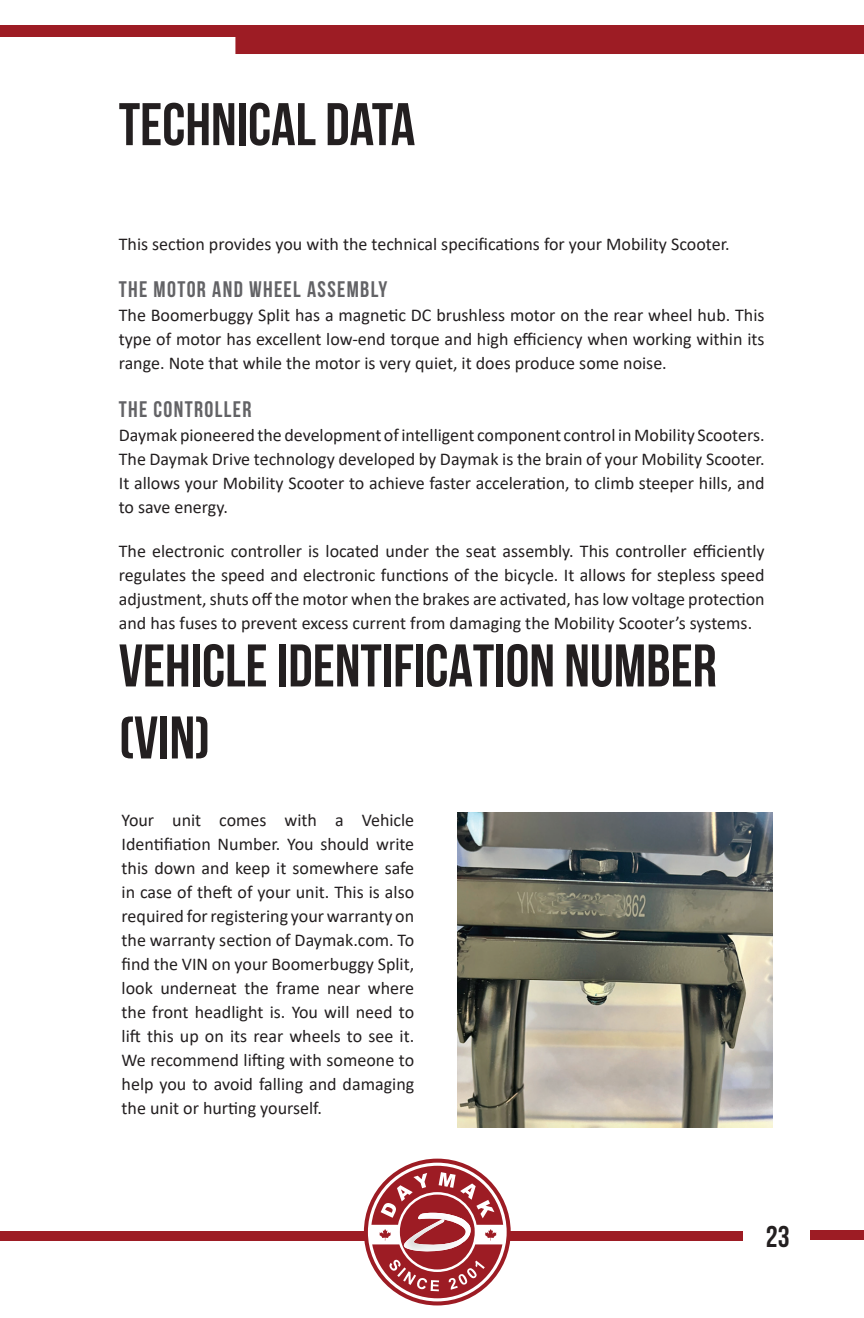
<style>
.page{position:relative;width:864px;height:1318px;background:#fff}
.page>*{position:absolute;margin:0;border:0;box-sizing:border-box;transform-origin:0 0}
.t1{font:700 60px/72px "Bebas Neue";color:#231f20}
.t2{font:700 30px "Bebas Neue";color:#231f20}
.t3{font:700 22.5px "Bebas Neue";letter-spacing:.06em;color:#636366}
.t4{font:18px/24px "Calibri";color:#231f20;text-align:justify}
</style>
<div class="page">
<div style="left:0;top:1230px;width:742px;height:10px;background:#9d1c24"></div>
<svg style="left:364px;top:1158px;width:147px;height:147px"></svg>
<svg style="left:368px;top:1162px;width:139px;height:139px"></svg>
<div style="left:810px;top:1230px;width:54px;height:10px;background:#9d1c24"></div>
<div style="left:235px;top:36px;width:629px;height:18px;background:#9d1c24"></div>
<div style="left:0;top:25px;width:864px;height:11px;background:#9d1c24"></div>
<img style="left:458px;top:812px;width:315px;height:315px">
<h1 class="t1" style="left:119px;top:88px;width:298px">TECHNICAL DATA</h1>
<p class="t4" style="left:119px;top:232px;width:612px">This section provides you with the technical specifications for your Mobility Scooter.</p>
<p class="t3" style="left:119px;top:277px;width:270px">THE MOTOR AND WHEEL ASSEMBLY</p>
<p class="t4" style="left:119px;top:303px;width:647px">The Boomerbuggy Split has a magnetic DC brushless motor on the rear wheel hub. This type of motor has excellent low-end torque and high efficiency when working within its range. Note that while the motor is very quiet, it does produce some noise.</p>
<p class="t3" style="left:119px;top:396px;width:134px">THE CONTROLLER</p>
<p class="t4" style="left:119px;top:422px;width:647px">Daymak pioneered the development of intelligent component control in Mobility Scooters.<br>The Daymak Drive technology developed by Daymak is the brain of your Mobility Scooter.<br>It allows your Mobility Scooter to achieve faster acceleration, to climb steeper hills, and to save energy.</p>
<p class="t4" style="left:119px;top:538px;width:647px">The electronic controller is located under the seat assembly. This controller efficiently regulates the speed and electronic functions of the bicycle. It allows for stepless speed adjustment, shuts off the motor when the brakes are activated, has low voltage protection and has fuses to prevent excess current from damaging the Mobility Scooter’s systems.</p>
<h1 class="t1" style="left:119px;top:629px;width:600px">VEHICLE IDENTIFICATION NUMBER (VIN)</h1>
<p class="t4" style="left:122px;top:807px;width:294px">Your unit comes with a Vehicle Identifiation Number. You should write this down and keep it somewhere safe in case of theft of your unit. This is also required for registering your warranty on the warranty section of Daymak.com. To find the VIN on your Boomerbuggy Split, look underneat the frame near where the front headlight is. You will need to lift this up on its rear wheels to see it.<br>We recommend lifting with someone to help you to avoid falling and damaging the unit or hurting yourself.</p>
<h2 class="t2" style="left:766px;top:1220px;width:25px">23</h2>
</div>
